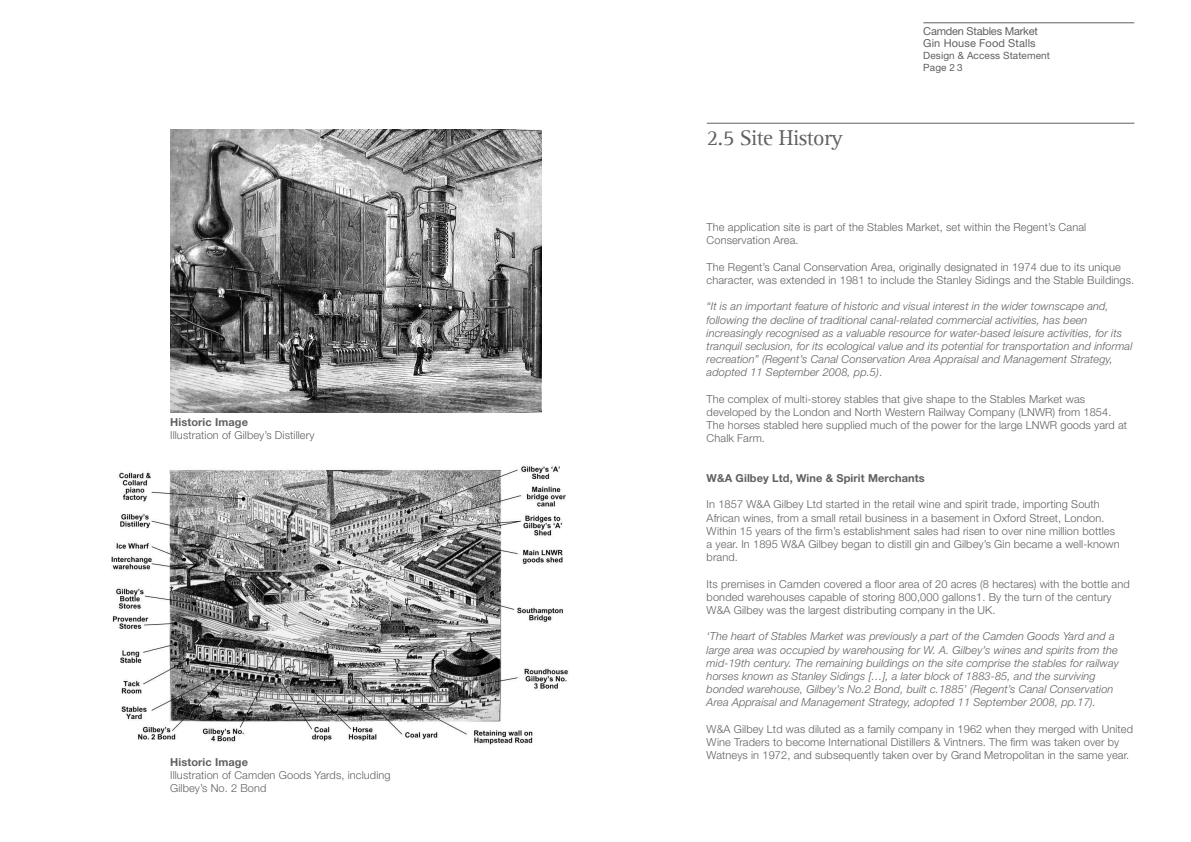
<style>
.page{position:relative;width:1191px;height:842px;background:#fff}
.page>*{position:absolute;margin:0;border:0;box-sizing:border-box;transform-origin:0 0}
.t1{font:22px "Rotis Serif Peircy";letter-spacing:-.02em;color:#5f6062}
.t2{font:300 11px/13.2px "Helvetica Neue LT Std";letter-spacing:.01em;color:#5f6062}
.t3{font:italic 300 11px/13.2px "Helvetica Neue LT Std";letter-spacing:.01em;color:#5f6062}
.t4{font:700 11px "Helvetica Neue LT Std";letter-spacing:.01em;color:#5f6062}
.t5{font:11px/12px "Helvetica Neue LT Std";letter-spacing:-.02em;color:#5f6062}
.t6{font:10px/12px "Helvetica Neue LT Std";letter-spacing:.01em;color:#5f6062}
.s1{font-style:normal}
</style>
<div class="page">
<hr style="left:923px;top:23px;width:211px;height:1px;background:#5f6062">
<hr style="left:707px;top:123px;width:427px;height:1px;background:#5f6062">
<img style="left:171px;top:129px;width:370px;height:284px">
<img style="left:111px;top:466px;width:457px;height:278px">
<p class="t4" style="left:170px;top:415px;width:79px">Historic Image</p>
<p class="t2" style="left:170px;top:428px;width:146px">Illustration of Gilbey’s Distillery</p>
<p class="t4" style="left:170px;top:755px;width:79px">Historic Image</p>
<p class="t2" style="left:170px;top:768px;width:222px">Illustration of Camden Goods Yards, including<br>Gilbey’s No. 2 Bond</p>
<h1 class="t1" style="left:707px;top:126px;width:138px">2.5 Site History</h1>
<p class="t5" style="left:923px;top:25px;width:116px">Camden Stables Market<br>Gin House Food Stalls</p>
<p class="t6" style="left:923px;top:49px;width:128px">Design &amp; Access Statement<br>Page 2 3</p>
<p class="t2" style="left:706px;top:220px;width:381px">The application site is part of the Stables Market, set within the Regent’s Canal<br>Conservation Area.</p>
<p class="t2" style="left:706px;top:260px;width:429px">The Regent’s Canal Conservation Area, originally designated in 1974 due to its unique character, was extended in 1981 to include the Stanley Sidings and the Stable Buildings.</p>
<p class="t3" style="left:706px;top:300px;width:427px">“It is an important feature of historic and visual interest in the wider townscape and, following the decline of traditional canal-related commercial activities, has been increasingly recognised as a valuable resource for water-based leisure activities, for its tranquil seclusion, for its ecological value and its potential for transportation and informal recreation” (Regent’s Canal Conservation Area Appraisal and Management Strategy, adopted 11 September 2008, pp.5)<span class="s1">.</span></p>
<p class="t2" style="left:706px;top:392px;width:422px">The complex of multi-storey stables that give shape to the Stables Market was developed by the London and North Western Railway Company (LNWR) from 1854.<br>The horses stabled here supplied much of the power for the large LNWR goods yard at Chalk Farm.</p>
<p class="t4" style="left:706px;top:471px;width:220px">W&amp;A Gilbey Ltd, Wine &amp; Spirit Merchants</p>
<p class="t2" style="left:706px;top:498px;width:414px">In 1857 W&amp;A Gilbey Ltd started in the retail wine and spirit trade, importing South African wines, from a small retail business in a basement in Oxford Street, London.<br>Within 15 years of the firm’s establishment sales had risen to over nine million bottles a year. In 1895 W&amp;A Gilbey began to distill gin and Gilbey’s Gin became a well-known brand.</p>
<p class="t2" style="left:706px;top:577px;width:424px">Its premises in Camden covered a floor area of 20 acres (8 hectares) with the bottle and bonded warehouses capable of storing 800,000 gallons1. By the turn of the century<br>W&amp;A Gilbey was the largest distributing company in the UK.</p>
<p class="t3" style="left:706px;top:630px;width:414px">‘The heart of Stables Market was previously a part of the Camden Goods Yard and a large area was occupied by warehousing for W. A. Gilbey’s wines and spirits from the mid-19th century. The remaining buildings on the site comprise the stables for railway horses known as Stanley Sidings […], a later block of 1883-85, and the surviving bonded warehouse, Gilbey’s No.2 Bond, built c.1885’ (Regent’s Canal Conservation Area Appraisal and Management Strategy, adopted 11 September 2008, pp.17).</p>
<p class="t2" style="left:706px;top:722px;width:428px">W&amp;A Gilbey Ltd was diluted as a family company in 1962 when they merged with United<br>Wine Traders to become International Distillers &amp; Vintners. The firm was taken over by<br>Watneys in 1972, and subsequently taken over by Grand Metropolitan in the same year.</p>
</div>
